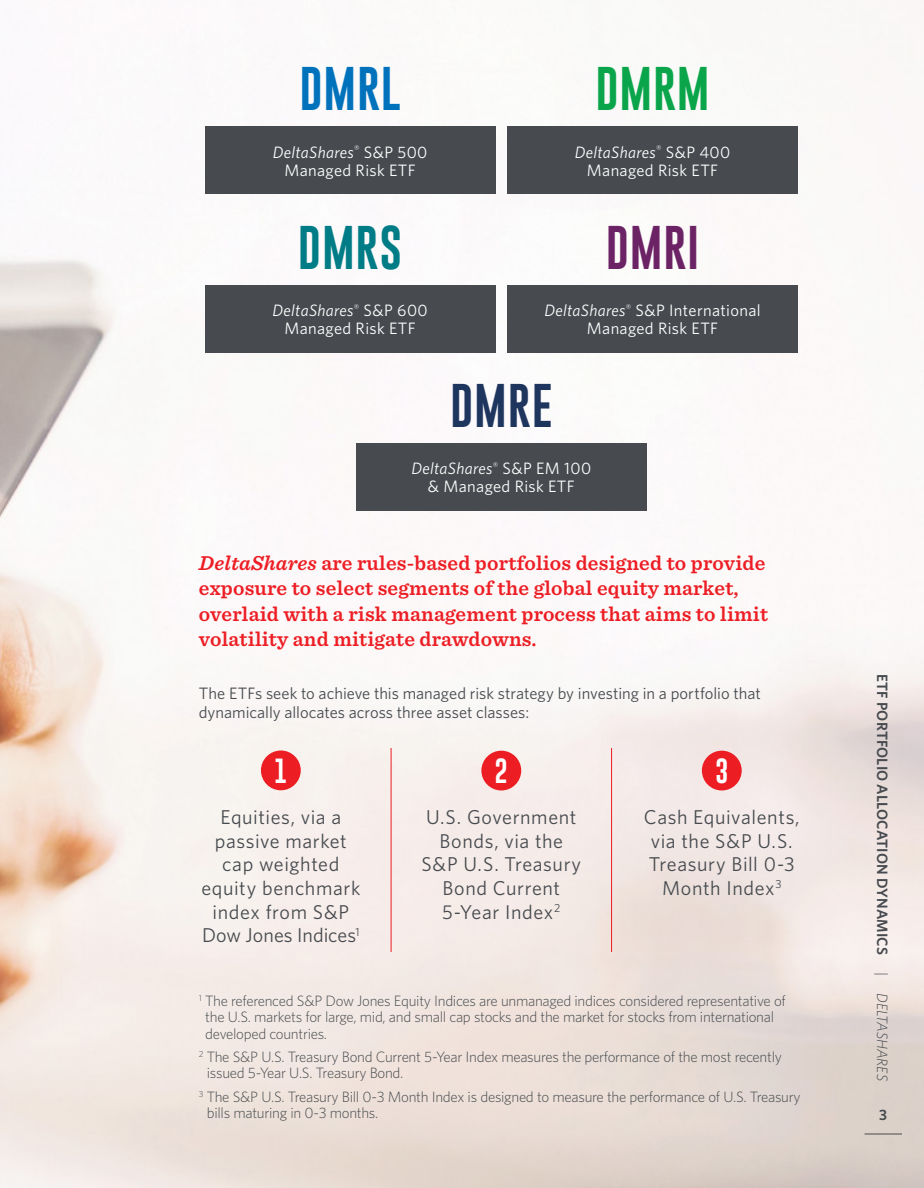
<style>
.page{position:relative;width:924px;height:1188px;background:#fff}
.page>*{position:absolute;margin:0;border:0;box-sizing:border-box;transform-origin:0 0}
.t1{font:45px "Gobold";color:#0072bc}
.t2{font:45px "Gobold";color:#007c86}
.t3{font:45px "Gobold";color:#1e355e}
.t4{font:45px "Gobold";color:#0aa54b}
.t5{font:45px "Gobold";color:#6c2365}
.t6{font:25.5px "Gobold";color:#fff}
.t7{font:600 21px/25.2px "Sentinel";letter-spacing:.01em;color:#ed1d24}
.t8{font:19.95px/23.7px "Whitney";letter-spacing:.03em;color:#474b4f;text-align:center}
.t9{font:16.5px/18px "Whitney";letter-spacing:.02em;color:#fff;text-align:center}
.t10{font:16.5px/19.5px "Whitney";color:#474b4f}
.t11{font:300 15px/16.5px "Whitney";letter-spacing:-.02em;color:#474b4f}
.t12{font:600 15px "Whitney";letter-spacing:.01em;color:#474b4f}
.s1{font-style:italic}
.s2{font-weight:300}
.s3{font-weight:300;font-style:italic}
</style>
<div class="page">
<img style="left:0;top:0;width:923px;height:1188px">
<hr style="left:390px;top:749px;width:1px;height:202px;background:#ed1d24">
<hr style="left:611px;top:749px;width:1px;height:202px;background:#ed1d24">
<div style="left:261px;top:751px;width:40px;height:39px;background:#ed1d24;border-radius:50%"></div>
<div style="left:481px;top:751px;width:40px;height:39px;background:#ed1d24;border-radius:50%"></div>
<div style="left:701px;top:751px;width:40px;height:39px;background:#ed1d24;border-radius:50%"></div>
<div style="left:205px;top:126px;width:290px;height:68px;background:#474b4f"></div>
<div style="left:205px;top:285px;width:290px;height:67px;background:#474b4f"></div>
<div style="left:356px;top:443px;width:290px;height:68px;background:#474b4f"></div>
<div style="left:507px;top:126px;width:290px;height:68px;background:#474b4f"></div>
<div style="left:507px;top:285px;width:290px;height:67px;background:#474b4f"></div>
<hr style="left:864px;top:1134px;width:37px;height:1px;background:#474b4f">
<h1 class="t1" style="left:299px;top:60px;width:103px">DMRL</h1>
<p class="t9" style="left:273px;top:143px;width:156px"><span class="s1">DeltaShares</span><sup>®</sup> S&amp;P 500<br>Managed Risk ETF</p>
<h1 class="t2" style="left:298px;top:219px;width:106px">DMRS</h1>
<p class="t9" style="left:272px;top:301px;width:157px"><span class="s1">DeltaShares</span><sup>®</sup> S&amp;P 600<br>Managed Risk ETF</p>
<h1 class="t4" style="left:595px;top:60px;width:116px">DMRM</h1>
<p class="t9" style="left:574px;top:143px;width:157px"><span class="s1">DeltaShares</span><sup>®</sup> S&amp;P 400<br>Managed Risk ETF</p>
<h1 class="t5" style="left:605px;top:219px;width:95px">DMRI</h1>
<p class="t9" style="left:544px;top:301px;width:218px"><span class="s1">DeltaShares</span><sup>®</sup> S&amp;P International<br>Managed Risk ETF</p>
<h1 class="t3" style="left:450px;top:377px;width:104px">DMRE</h1>
<p class="t9" style="left:411px;top:459px;width:181px"><span class="s1">DeltaShares</span><sup>®</sup> S&amp;P EM 100 &amp; Managed Risk ETF</p>
<h3 class="t7" style="left:199px;top:549px;width:570px"><span class="s1">DeltaShares</span> are rules-based portfolios designed to provide exposure to select segments of the global equity market, overlaid with a risk management process that aims to limit volatility and mitigate drawdowns.</h3>
<p class="t10" style="left:199px;top:683px;width:563px">The ETFs seek to achieve this managed risk strategy by investing in a portfolio that dynamically allocates across three asset classes:</p>
<h2 class="t6" style="left:274px;top:754px;width:15px">1</h2>
<h3 class="t8" style="left:201px;top:805px;width:160px">Equities, via a passive market cap weighted equity benchmark index from S&amp;P<br>Dow Jones Indices<sup>1</sup></h3>
<h3 class="t8" style="left:421px;top:805px;width:161px">U.S. Government<br>Bonds, via the<br>S&amp;P U.S. Treasury<br>Bond Current<br>5-Year Index<sup>2</sup></h3>
<h2 class="t6" style="left:715px;top:755px;width:15px">3</h2>
<h2 class="t6" style="left:494px;top:755px;width:15px">2</h2>
<h3 class="t8" style="left:643px;top:805px;width:157px">Cash Equivalents, via the S&amp;P U.S.<br>Treasury Bill 0-3<br>Month Index<sup>3</sup></h3>
<p class="t11" style="left:205px;top:992px;width:582px;text-indent:-6px"><sup>1</sup> The referenced S&amp;P Dow Jones Equity Indices are unmanaged indices considered representative of the U.S. markets for large, mid, and small cap stocks and the market for stocks from international developed countries.</p>
<p class="t11" style="left:207px;top:1048px;width:576px;text-indent:-8px"><sup>2</sup> The S&amp;P U.S. Treasury Bond Current 5-Year Index measures the performance of the most recently issued 5-Year U.S. Treasury Bond.</p>
<p class="t11" style="left:207px;top:1088px;width:595px;text-indent:-8px"><sup>3</sup> The S&amp;P U.S. Treasury Bill 0-3 Month Index is designed to measure the performance of U.S. Treasury bills maturing in 0-3 months.</p>
<p class="t12" style="left:892px;top:674px;width:408px;rotate:90deg">ETF PORTFOLIO ALLOCATION DYNAMICS <span class="s2">|</span> <span class="s3">DELTASHARES</span></p>
<p class="t12" style="left:879px;top:1105px;width:9px">3</p>
</div>
